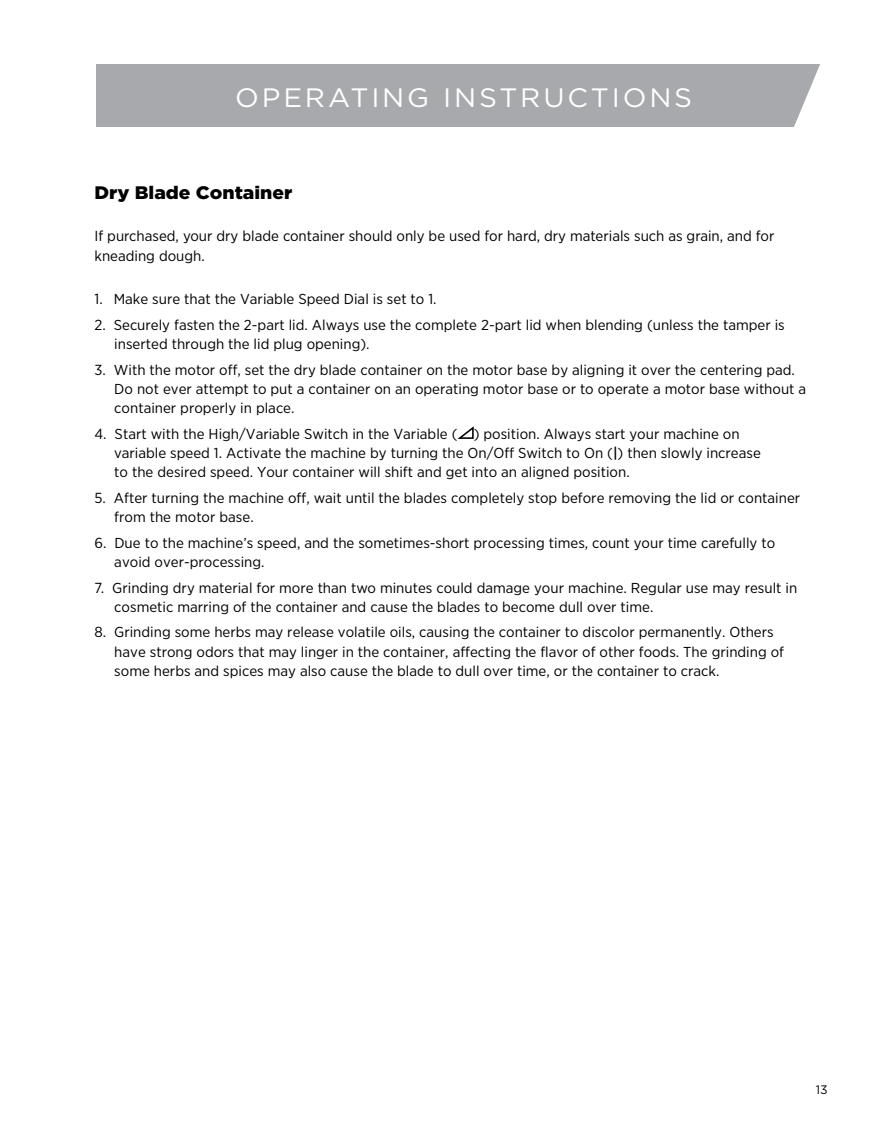
<style>
.page{position:relative;width:882px;height:1134px;background:#fff}
.page>*{position:absolute;margin:0;border:0;box-sizing:border-box;transform-origin:0 0}
.t1{font:26.6px "Gotham";letter-spacing:.1em;color:#fff;scale:1.05 1}
.t2{font:900 18.03px "Gotham";color:#000;scale:1.06 1}
.t3{font:14.53px/19.2px "Gotham Narrow";color:#000;scale:1.05 1}
.t4{font:14.35px/19.2px "Gotham Narrow";color:#000;scale:1.06 1}
.t5{font:12.25px "Gotham";color:#000}
.s1{font-size:14.53px}
.s2{font-weight:500}
</style>
<div class="page">
<div style="left:96px;top:64px;width:725px;height:63px;background:#a7a9ac"></div>
<svg style="left:794px;top:64px;width:27px;height:63px"></svg>
<svg style="left:458px;top:426px;width:16px;height:13px"></svg>
<h1 class="t1" style="left:235px;top:81px;width:65px">OPERATI</h1>
<h1 class="t1" style="left:382px;top:81px;width:112px">NG INSTR</h1>
<h1 class="t1" style="left:543px;top:81px;width:42px">UCTIO</h1>
<h1 class="t1" style="left:649px;top:81px;width:39px">NS</h1>
<p class="t2" style="left:94px;top:180px;width:188px">Dry Blade Container</p>
<p class="t3" style="left:94px;top:226px;width:649px">If purchased, your dry blade container should only be used for hard, dry materials such as grain, and for kneading dough.</p>
<p class="t4" style="left:94px;top:290px;width:324px"><span class="s1">1.</span> Make sure that the Variable Speed Dial is set to 1.</p>
<p class="t4" style="left:114px;top:315px;width:634px;text-indent:-20px"><span class="s1">2.</span> Securely fasten the 2-part lid. Always use the complete 2-part lid when blending (unless the tamper is inserted through the lid plug opening).</p>
<p class="t4" style="left:114px;top:360px;width:654px;text-indent:-20px"><span class="s1">3.</span> With the motor off, set the dry blade container on the motor base by aligning it over the centering pad.<br>Do not ever attempt to put a container on an operating motor base or to operate a motor base without a container properly in place.</p>
<p class="t4" style="left:114px;top:424px;width:611px;text-indent:-20px"><span class="s1">4.</span> Start with the High/Variable Switch in the Variable ( ) position. Always start your machine on variable speed 1. Activate the machine by turning the On/Off Switch to On (<span class="s2">|</span>) then slowly increase to the desired speed. Your container will shift and get into an aligned position.</p>
<p class="t4" style="left:114px;top:488px;width:649px;text-indent:-20px"><span class="s1">5.</span> After turning the machine off, wait until the blades completely stop before removing the lid or container from the motor base.</p>
<p class="t4" style="left:114px;top:533px;width:625px;text-indent:-20px"><span class="s1">6.</span> Due to the machine’s speed, and the sometimes-short processing times, count your time carefully to avoid over-processing<span class="s1">.</span></p>
<p class="t4" style="left:114px;top:578px;width:646px;text-indent:-20px"><span class="s1">7.</span> Grinding dry material for more than two minutes could damage your machine. Regular use may result in cosmetic marring of the container and cause the blades to become dull over time<span class="s1">.</span></p>
<p class="t4" style="left:114px;top:622px;width:633px;text-indent:-20px"><span class="s1">8.</span> Grinding some herbs may release volatile oils, causing the container to discolor permanently. Others have strong odors that may linger in the container, affecting the flavor of other foods. The grinding of some herbs and spices may also cause the blade to dull over time, or the container to crack.</p>
<p class="t5" style="left:816px;top:1082px;width:13px">13</p>
</div>
